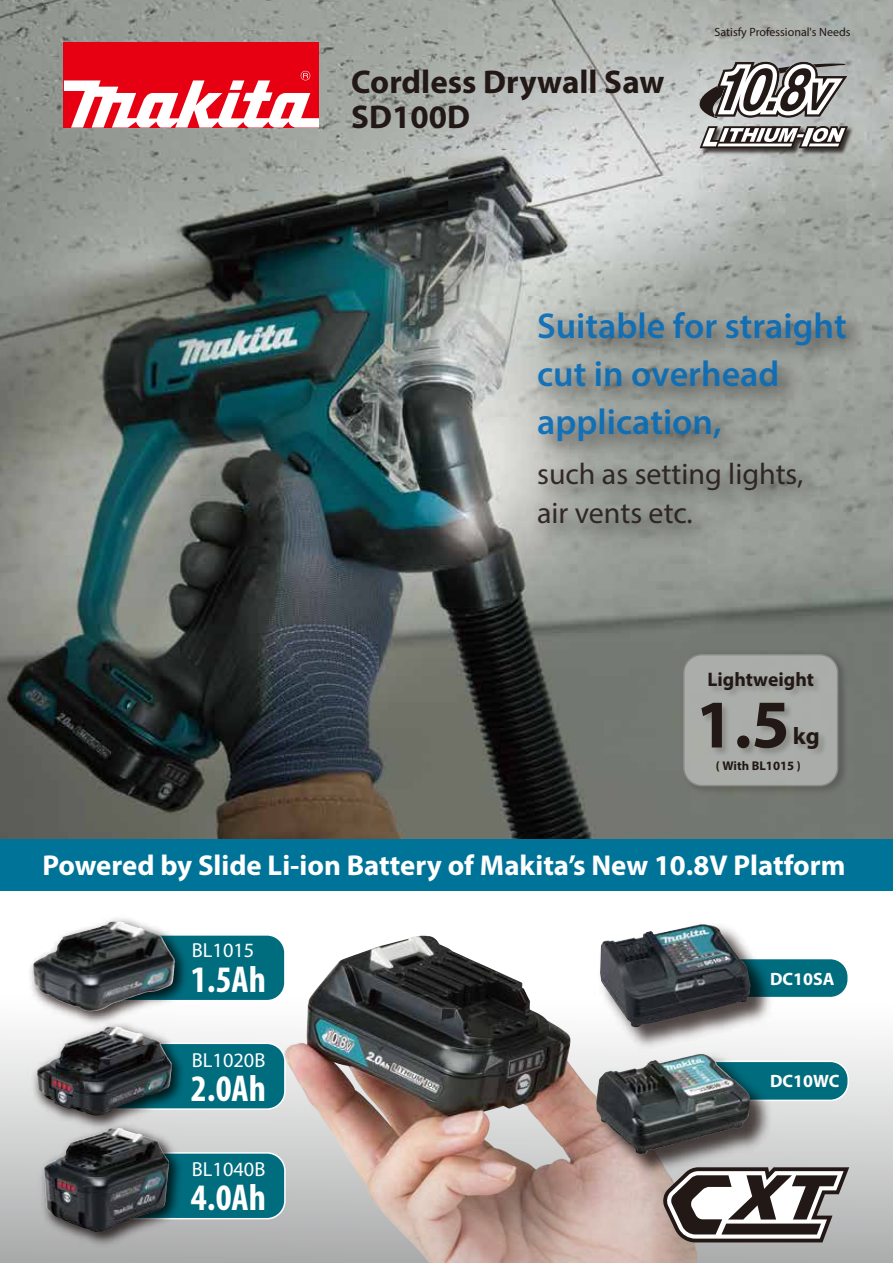
<style>
.page{position:relative;width:893px;height:1263px;background:#fff}
.page>*{position:absolute;margin:0;border:0;box-sizing:border-box;transform-origin:0 0}
.t1{font:700 68.85px "Myriad Pro";color:#221815}
.t2{font:700 condensed 37.5px "Myriad Pro";color:#fff}
.t3{font:600 36px/48.2px "Myriad Pro";color:#0068b7}
.t4{font:700 33px/34.3px "Myriad Pro";color:#221815}
.t5{font:30px/39.2px "Myriad Pro";color:#221815}
.t6{font:700 28.8px "Myriad Pro";color:#fff}
.t7{font:700 24px "Myriad Pro";color:#221815}
.t8{font:20.4px "Myriad Pro";color:#fff}
.t9{font:700 19.65px "Myriad Pro";color:#221815}
.t10{font:700 17.85px "Myriad Pro";color:#fff}
.t11{font:700 12.75px "Myriad Pro";color:#221815}
.t12{font:12px "Myriad Pro";color:#221815}
</style>
<div class="page">
<img style="left:0;top:0;width:893px;height:839px">
<div style="left:64px;top:43px;width:255px;height:85px;background:#e60012"></div>
<svg style="left:64px;top:71px;width:255px;height:57px"></svg>
<svg style="left:699px;top:62px;width:150px;height:57px"></svg>
<img style="left:698px;top:124px;width:158px;height:32px">
<svg style="left:700px;top:126px;width:148px;height:22px"></svg>
<div style="left:0;top:889px;width:893px;height:374px;background:linear-gradient(to bottom,#fff,#b4b4b5)"></div>
<div style="left:99px;top:935px;width:186px;height:66px;background:#006d7f;border-radius:18px"></div>
<div style="left:98px;top:934px;width:188px;height:67px;border:2px solid #fff;border-radius:18px"></div>
<div style="left:99px;top:1043px;width:186px;height:66px;background:#006d7f;border-radius:18px"></div>
<div style="left:98px;top:1042px;width:188px;height:68px;border:2px solid #fff;border-radius:18px"></div>
<div style="left:99px;top:1153px;width:186px;height:66px;background:#006d7f;border-radius:18px"></div>
<div style="left:98px;top:1152px;width:188px;height:67px;border:2px solid #fff;border-radius:18px"></div>
<div style="left:0;top:839px;width:893px;height:52px;background:#007498"></div>
<img style="left:284px;top:936px;width:413px;height:327px">
<img style="left:23px;top:912px;width:170px;height:118px">
<img style="left:33px;top:921px;width:142px;height:91px">
<img style="left:28px;top:1017px;width:162px;height:116px">
<img style="left:37px;top:1026px;width:135px;height:90px">
<img style="left:35px;top:1119px;width:152px;height:131px">
<img style="left:44px;top:1128px;width:125px;height:105px">
<div style="left:663px;top:958px;width:185px;height:39px;background:#006d7f;border-radius:18px"></div>
<div style="left:662px;top:958px;width:187px;height:40px;border:2px solid #fff;border-radius:18px"></div>
<div style="left:663px;top:1061px;width:185px;height:39px;background:#006d7f;border-radius:18px"></div>
<div style="left:662px;top:1060px;width:187px;height:41px;border:2px solid #fff;border-radius:18px"></div>
<img style="left:594px;top:918px;width:184px;height:137px">
<img style="left:600px;top:924px;width:103px;height:99px">
<img style="left:590px;top:1047px;width:187px;height:135px">
<img style="left:596px;top:1054px;width:104px;height:101px">
<svg style="left:663px;top:1167px;width:186px;height:75px"></svg>
<img style="left:681px;top:793px;width:168px;height:4px">
<img style="left:681px;top:647px;width:168px;height:146px">
<div style="left:684px;top:655px;width:154px;height:131px;background:#aaada9;border-radius:18px"></div>
<div style="left:683px;top:654px;width:155px;height:132px;border:2px solid #fff;border-radius:18px"></div>
<img style="left:682px;top:667px;width:167px;height:80px">
<img style="left:684px;top:688px;width:125px;height:88px">
<img style="left:779px;top:721px;width:63px;height:47px">
<img style="left:523px;top:598px;width:339px;height:12px">
<img style="left:523px;top:294px;width:365px;height:304px">
<p class="t4" style="left:351px;top:64px;width:315px">Cordless Drywall Saw<br>SD100D</p>
<p class="t12" style="left:715px;top:24px;width:138px">Satisfy Professional's Needs</p>
<p class="t3" style="left:537px;top:301px;width:311px">Suitable for straight cut in overhead application,</p>
<p class="t5" style="left:537px;top:454px;width:268px">such as setting lights, air vents etc.</p>
<p class="t9" style="left:707px;top:666px;width:108px">Lightweight</p>
<h1 class="t1" style="left:695px;top:679px;width:96px">1.5</h1>
<p class="t7" style="left:793px;top:720px;width:28px">kg</p>
<p class="t11" style="left:716px;top:757px;width:86px">( With BL1015 )</p>
<p class="t6" style="left:42px;top:847px;width:805px">Powered by Slide Li-ion Battery of Makita’s New 10.8V Platform</p>
<p class="t8" style="left:192px;top:938px;width:64px">BL1015</p>
<h2 class="t2" style="left:191px;top:956px;width:77px">1.5Ah</h2>
<p class="t8" style="left:192px;top:1047px;width:75px">BL1020B</p>
<h2 class="t2" style="left:191px;top:1065px;width:77px">2.0Ah</h2>
<p class="t8" style="left:192px;top:1157px;width:75px">BL1040B</p>
<h2 class="t2" style="left:191px;top:1174px;width:77px">4.0Ah</h2>
<p class="t10" style="left:770px;top:967px;width:66px">DC10SA</p>
<p class="t10" style="left:770px;top:1069px;width:71px">DC10WC</p>
</div>
